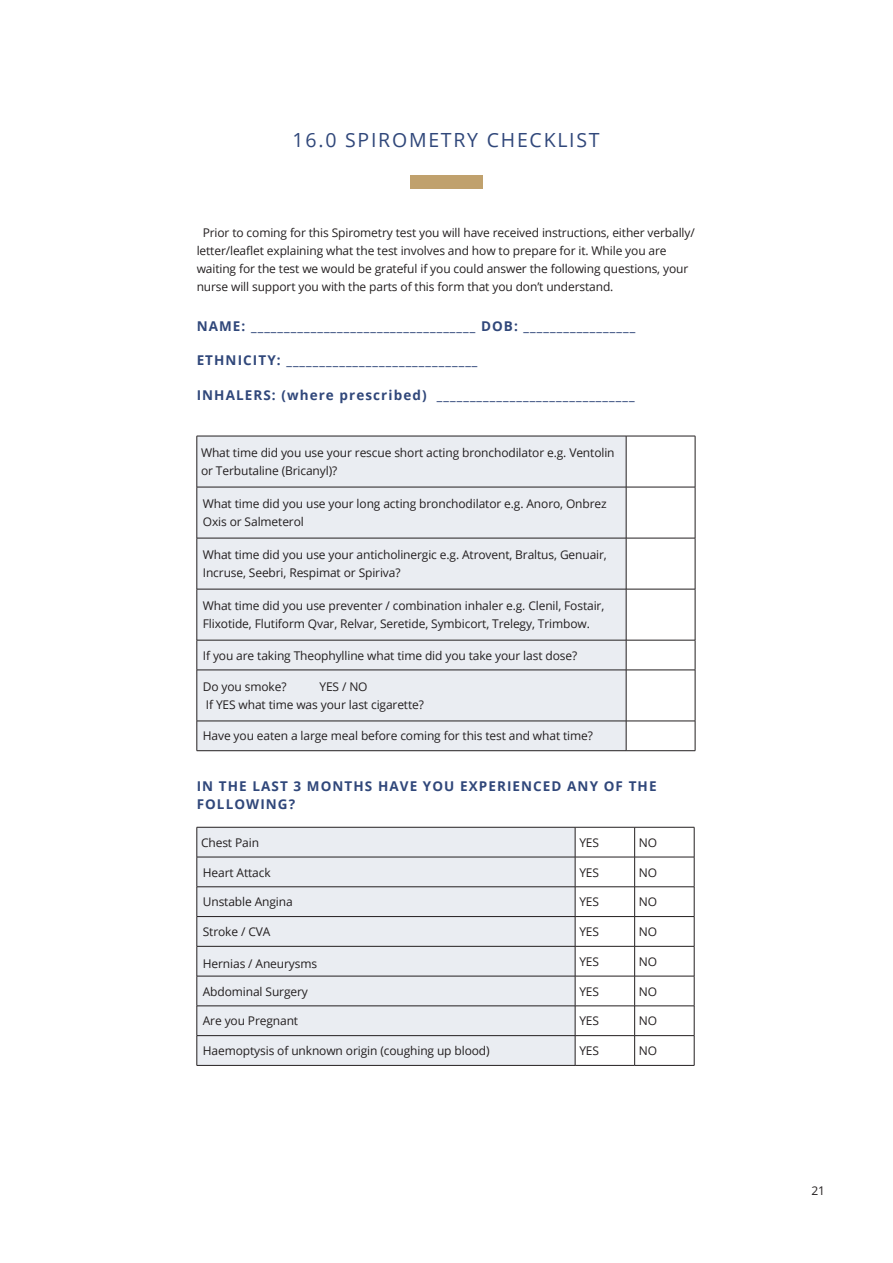
<style>
.page{position:relative;width:893px;height:1263px;background:#fff}
.page>*{position:absolute;margin:0;border:0;box-sizing:border-box;transform-origin:0 0}
.t1{font:19.5px "Open Sans";letter-spacing:.09em;color:#30477a}
.t2{font:700 13.5px/18px "Open Sans";letter-spacing:.08em;color:#30477a}
.t3{font:12px/18px "Open Sans";letter-spacing:-.01em;color:#231f20}
</style>
<div class="page">
<div style="left:410px;top:175px;width:72px;height:13px;background:#c0a16d"></div>
<div style="left:198px;top:437px;width:428px;height:313px;background:#eaedf2"></div>
<hr style="left:626px;top:436px;width:69px;height:1px;background:#231f20">
<hr style="left:695px;top:436px;width:1px;height:51px;background:#231f20">
<hr style="left:626px;top:487px;width:69px;height:1px;background:#231f20">
<hr style="left:695px;top:487px;width:1px;height:51px;background:#231f20">
<hr style="left:626px;top:538px;width:69px;height:1px;background:#231f20">
<hr style="left:695px;top:538px;width:1px;height:51px;background:#231f20">
<hr style="left:626px;top:589px;width:69px;height:1px;background:#231f20">
<hr style="left:695px;top:589px;width:1px;height:51px;background:#231f20">
<hr style="left:626px;top:640px;width:69px;height:1px;background:#231f20">
<hr style="left:695px;top:640px;width:1px;height:30px;background:#231f20">
<hr style="left:626px;top:670px;width:69px;height:1px;background:#231f20">
<hr style="left:695px;top:670px;width:1px;height:51px;background:#231f20">
<hr style="left:626px;top:721px;width:69px;height:1px;background:#231f20">
<svg style="left:695px;top:721px;width:1px;height:29px"></svg>
<hr style="left:626px;top:750px;width:69px;height:1px;background:#231f20">
<hr style="left:197px;top:436px;width:429px;height:1px;background:#231f20">
<hr style="left:197px;top:436px;width:1px;height:51px;background:#231f20">
<hr style="left:626px;top:436px;width:1px;height:51px;background:#231f20">
<hr style="left:197px;top:487px;width:429px;height:1px;background:#231f20">
<hr style="left:197px;top:487px;width:1px;height:51px;background:#231f20">
<hr style="left:626px;top:487px;width:1px;height:51px;background:#231f20">
<hr style="left:197px;top:538px;width:429px;height:1px;background:#231f20">
<hr style="left:197px;top:538px;width:1px;height:51px;background:#231f20">
<hr style="left:626px;top:538px;width:1px;height:51px;background:#231f20">
<hr style="left:197px;top:589px;width:429px;height:1px;background:#231f20">
<hr style="left:197px;top:589px;width:1px;height:51px;background:#231f20">
<hr style="left:626px;top:589px;width:1px;height:51px;background:#231f20">
<hr style="left:197px;top:640px;width:429px;height:1px;background:#231f20">
<hr style="left:197px;top:640px;width:1px;height:30px;background:#231f20">
<hr style="left:626px;top:640px;width:1px;height:30px;background:#231f20">
<hr style="left:197px;top:670px;width:429px;height:1px;background:#231f20">
<hr style="left:197px;top:670px;width:1px;height:51px;background:#231f20">
<hr style="left:626px;top:670px;width:1px;height:51px;background:#231f20">
<hr style="left:197px;top:721px;width:429px;height:1px;background:#231f20">
<svg style="left:197px;top:721px;width:1px;height:29px"></svg>
<svg style="left:626px;top:721px;width:1px;height:29px"></svg>
<hr style="left:197px;top:750px;width:429px;height:1px;background:#231f20">
<div style="left:198px;top:828px;width:377px;height:237px;background:#eaedf2"></div>
<hr style="left:635px;top:827px;width:59px;height:1px;background:#231f20">
<hr style="left:635px;top:857px;width:59px;height:1px;background:#231f20">
<hr style="left:635px;top:886px;width:59px;height:1px;background:#231f20">
<hr style="left:635px;top:916px;width:59px;height:1px;background:#231f20">
<hr style="left:635px;top:946px;width:59px;height:1px;background:#231f20">
<hr style="left:635px;top:976px;width:59px;height:1px;background:#231f20">
<hr style="left:635px;top:1005px;width:59px;height:1px;background:#231f20">
<hr style="left:635px;top:1035px;width:59px;height:1px;background:#231f20">
<hr style="left:694px;top:827px;width:1px;height:30px;background:#231f20">
<hr style="left:694px;top:857px;width:1px;height:30px;background:#231f20">
<svg style="left:694px;top:887px;width:1px;height:59px"></svg>
<hr style="left:694px;top:946px;width:1px;height:30px;background:#231f20">
<hr style="left:694px;top:976px;width:1px;height:30px;background:#231f20">
<svg style="left:694px;top:1006px;width:1px;height:59px"></svg>
<hr style="left:635px;top:1065px;width:59px;height:1px;background:#231f20">
<hr style="left:197px;top:827px;width:378px;height:1px;background:#231f20">
<hr style="left:197px;top:827px;width:1px;height:30px;background:#231f20">
<hr style="left:575px;top:827px;width:60px;height:1px;background:#231f20">
<hr style="left:575px;top:827px;width:1px;height:30px;background:#231f20">
<hr style="left:634px;top:827px;width:1px;height:30px;background:#231f20">
<hr style="left:197px;top:857px;width:378px;height:1px;background:#231f20">
<hr style="left:197px;top:857px;width:1px;height:30px;background:#231f20">
<hr style="left:575px;top:857px;width:60px;height:1px;background:#231f20">
<hr style="left:575px;top:857px;width:1px;height:30px;background:#231f20">
<hr style="left:634px;top:857px;width:1px;height:30px;background:#231f20">
<hr style="left:197px;top:886px;width:378px;height:1px;background:#231f20">
<hr style="left:575px;top:886px;width:60px;height:1px;background:#231f20">
<hr style="left:197px;top:916px;width:378px;height:1px;background:#231f20">
<svg style="left:197px;top:887px;width:1px;height:59px"></svg>
<hr style="left:575px;top:916px;width:60px;height:1px;background:#231f20">
<svg style="left:575px;top:887px;width:1px;height:59px"></svg>
<svg style="left:634px;top:887px;width:1px;height:59px"></svg>
<hr style="left:197px;top:946px;width:378px;height:1px;background:#231f20">
<hr style="left:197px;top:946px;width:1px;height:30px;background:#231f20">
<hr style="left:575px;top:946px;width:60px;height:1px;background:#231f20">
<hr style="left:575px;top:946px;width:1px;height:30px;background:#231f20">
<hr style="left:634px;top:946px;width:1px;height:30px;background:#231f20">
<hr style="left:197px;top:976px;width:378px;height:1px;background:#231f20">
<hr style="left:197px;top:976px;width:1px;height:30px;background:#231f20">
<hr style="left:575px;top:976px;width:60px;height:1px;background:#231f20">
<hr style="left:575px;top:976px;width:1px;height:30px;background:#231f20">
<hr style="left:634px;top:976px;width:1px;height:30px;background:#231f20">
<hr style="left:197px;top:1005px;width:378px;height:1px;background:#231f20">
<hr style="left:575px;top:1005px;width:60px;height:1px;background:#231f20">
<hr style="left:197px;top:1035px;width:378px;height:1px;background:#231f20">
<svg style="left:197px;top:1006px;width:1px;height:59px"></svg>
<hr style="left:575px;top:1035px;width:60px;height:1px;background:#231f20">
<svg style="left:575px;top:1006px;width:1px;height:59px"></svg>
<svg style="left:634px;top:1006px;width:1px;height:59px"></svg>
<hr style="left:197px;top:1065px;width:378px;height:1px;background:#231f20">
<hr style="left:575px;top:1065px;width:60px;height:1px;background:#231f20">
<p class="t1" style="left:293px;top:127px;width:309px">16.0 SPIROMETRY CHECKLIST</p>
<p class="t3" style="left:197px;top:224px;width:500px;text-indent:6px">Prior to coming for this Spirometry test you will have received instructions, either verbally/ letter/leaflet explaining what the test involves and how to prepare for it. While you are waiting for the test we would be grateful if you could answer the following questions, your nurse will support you with the parts of this form that you don’t understand.</p>
<p class="t2" style="left:197px;top:317px;width:440px">NAME: __________________________________ DOB: _________________</p>
<p class="t2" style="left:197px;top:351px;width:282px">ETHNICITY: _____________________________</p>
<p class="t2" style="left:197px;top:386px;width:439px">INHALERS: (where prescribed) ______________________________</p>
<p class="t3" style="left:201px;top:443px;width:415px">What time did you use your rescue short acting bronchodilator e.g. Ventolin or Terbutaline (Bricanyl)?</p>
<p class="t3" style="left:203px;top:494px;width:405px">What time did you use your long acting bronchodilator e.g. Anoro, Onbrez<br>Oxis or Salmeterol</p>
<p class="t3" style="left:203px;top:545px;width:406px">What time did you use your anticholinergic e.g. Atrovent, Braltus, Genuair,<br>Incruse, Seebri, Respimat or Spiriva?</p>
<p class="t3" style="left:203px;top:596px;width:403px">What time did you use preventer / combination inhaler e.g. Clenil, Fostair,<br>Flixotide, Flutiform Qvar, Relvar, Seretide, Symbicort, Trelegy, Trimbow.</p>
<p class="t3" style="left:203px;top:646px;width:376px">If you are taking Theophylline what time did you take your last dose?</p>
<p class="t3" style="left:203px;top:677px;width:85px">Do you smoke?</p>
<p class="t3" style="left:319px;top:677px;width:50px">YES / NO</p>
<p class="t3" style="left:206px;top:695px;width:220px">If YES what time was your last cigarette?</p>
<p class="t3" style="left:203px;top:727px;width:392px">Have you eaten a large meal before coming for this test and what time?</p>
<p class="t2" style="left:197px;top:777px;width:461px">IN THE LAST 3 MONTHS HAVE YOU EXPERIENCED ANY OF THE<br>FOLLOWING?</p>
<p class="t3" style="left:201px;top:833px;width:59px">Chest Pain</p>
<p class="t3" style="left:579px;top:833px;width:21px">YES</p>
<p class="t3" style="left:639px;top:833px;width:20px">NO</p>
<p class="t3" style="left:203px;top:863px;width:69px">Heart Attack</p>
<p class="t3" style="left:579px;top:863px;width:21px">YES</p>
<p class="t3" style="left:639px;top:863px;width:20px">NO</p>
<p class="t3" style="left:203px;top:892px;width:91px">Unstable Angina</p>
<p class="t3" style="left:579px;top:892px;width:21px">YES</p>
<p class="t3" style="left:639px;top:892px;width:20px">NO</p>
<p class="t3" style="left:203px;top:922px;width:69px">Stroke / CVA</p>
<p class="t3" style="left:579px;top:922px;width:21px">YES</p>
<p class="t3" style="left:639px;top:922px;width:20px">NO</p>
<p class="t3" style="left:203px;top:954px;width:116px">Hernias / Aneurysms</p>
<p class="t3" style="left:579px;top:952px;width:21px">YES</p>
<p class="t3" style="left:639px;top:952px;width:20px">NO</p>
<p class="t3" style="left:203px;top:982px;width:107px">Abdominal Surgery</p>
<p class="t3" style="left:579px;top:982px;width:21px">YES</p>
<p class="t3" style="left:639px;top:982px;width:20px">NO</p>
<p class="t3" style="left:203px;top:1012px;width:97px">Are you Pregnant</p>
<p class="t3" style="left:579px;top:1012px;width:21px">YES</p>
<p class="t3" style="left:639px;top:1012px;width:20px">NO</p>
<p class="t3" style="left:203px;top:1041px;width:288px">Haemoptysis of unknown origin (coughing up blood)</p>
<p class="t3" style="left:579px;top:1041px;width:21px">YES</p>
<p class="t3" style="left:639px;top:1041px;width:20px">NO</p>
<p class="t3" style="left:811px;top:1181px;width:15px">21</p>
</div>
